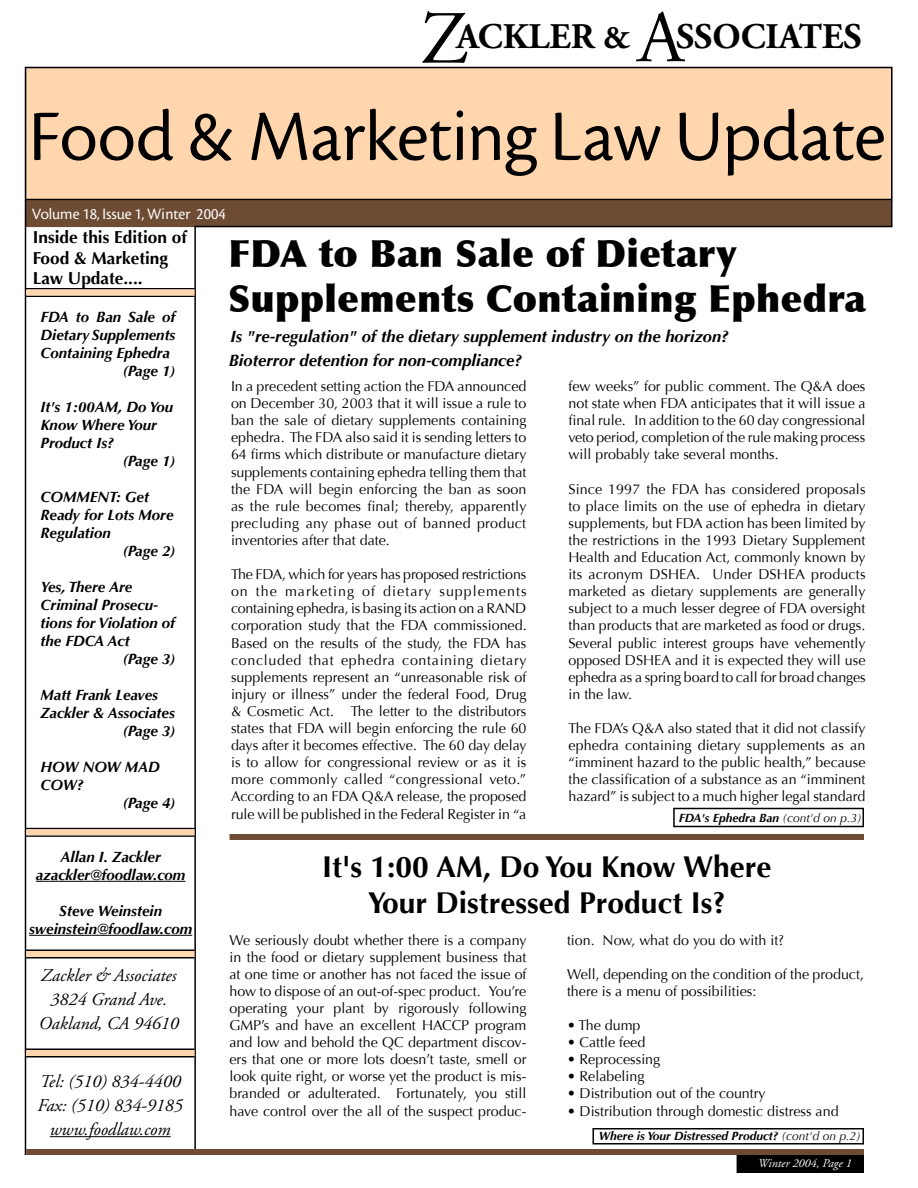
<style>
.page{position:relative;width:918px;height:1188px;background:#fff}
.page>*{position:absolute;margin:0;border:0;box-sizing:border-box;transform-origin:0 0}
.Masthead{font:75px "Cronos Display";letter-spacing:.005em;color:#000}
.t1{font:900 37.5px "Optima";letter-spacing:.01em;color:#000}
.t2{font:700 36px "Adobe Garamond Pro";color:#000}
.t3{font:700 30px "Optima";color:#000}
.Company_Address{font:italic 18px/24px "Adobe Garamond";color:#000;text-align:center}
.t4{font:700 17.25px/20.7px "Optima";color:#000}
.By-line{font:italic 700 16.5px "Optima";color:#000}
.Volume_info{font:16.5px "Cronos Display";color:#fff}
.t5{font:italic 700 15px/18px "Optima";color:#000}
.t6{font:14.25px/17.1px "Optima";color:#000;text-align:justify}
.t7{font:italic 700 12px "Optima";color:#000}
.Vol__Info_Reverse{font:italic 12px "Adobe Garamond";color:#fff}
.s1{font-family:"Adobe Garamond";font-weight:400;font-size:75px}
.s2{font-size:33px}
.s3{font-family:"Adobe Garamond";font-weight:400;font-size:73.5px}
.s4{font-weight:400}
</style>
<div class="page">
<div style="left:737px;top:1152px;width:126px;height:20px;background:#000"></div>
<div style="left:737px;top:1152px;width:127px;height:21px;border:2px solid #000"></div>
<div style="left:26px;top:68px;width:866px;height:134px;background:#ffd6ad"></div>
<div style="left:26px;top:201px;width:864px;height:25px;background:#6e4c34"></div>
<div style="left:25px;top:200px;width:866px;height:27px;border:2px solid #6e4c34"></div>
<div style="left:230px;top:834px;width:634px;height:6px;background:#6e4c34"></div>
<hr style="left:36px;top:881px;width:149px;height:1px;background:#000">
<hr style="left:29px;top:935px;width:163px;height:1px;background:#000">
<hr style="left:25px;top:67px;width:1px;height:1088px;background:#000">
<hr style="left:194px;top:227px;width:2px;height:922px;background:#000">
<div style="left:26px;top:1149px;width:838px;height:6px;background:#6e4c34"></div>
<hr style="left:26px;top:296px;width:168px;height:1px;background:#000">
<hr style="left:25px;top:288px;width:169px;height:2px;background:#000">
<div style="left:26px;top:290px;width:168px;height:6px;background:#ffd6ad"></div>
<hr style="left:673px;top:808px;width:191px;height:1px;background:#000">
<svg style="left:673px;top:808px;width:2px;height:18px"></svg>
<hr style="left:673px;top:826px;width:191px;height:1px;background:#000">
<svg style="left:863px;top:809px;width:1px;height:17px"></svg>
<hr style="left:594px;top:1128px;width:269px;height:1px;background:#000">
<svg style="left:593px;top:1128px;width:1px;height:16px"></svg>
<hr style="left:594px;top:1143px;width:269px;height:1px;background:#000">
<svg style="left:863px;top:1128px;width:1px;height:16px"></svg>
<hr style="left:26px;top:67px;width:865px;height:1px;background:#000">
<hr style="left:891px;top:67px;width:2px;height:160px;background:#000">
<hr style="left:194px;top:226px;width:697px;height:1px;background:#000">
<hr style="left:26px;top:199px;width:865px;height:1px;background:#000">
<hr style="left:26px;top:835px;width:169px;height:2px;background:#000">
<hr style="left:25px;top:828px;width:170px;height:1px;background:#000">
<div style="left:26px;top:829px;width:168px;height:6px;background:#ffd6ad"></div>
<hr style="left:50px;top:1136px;width:121px;height:1px;background:#000">
<hr style="left:26px;top:957px;width:169px;height:1px;background:#000">
<hr style="left:25px;top:950px;width:170px;height:1px;background:#000">
<div style="left:26px;top:951px;width:168px;height:6px;background:#ffd6ad"></div>
<hr style="left:26px;top:1056px;width:169px;height:2px;background:#000">
<hr style="left:25px;top:1048px;width:170px;height:2px;background:#000">
<div style="left:26px;top:1050px;width:169px;height:6px;background:#ffd6ad"></div>
<p class="t2" style="left:420px;top:15px;width:443px"><span class="s1">Z</span>ACKLER <span class="s2">&amp;</span> <span class="s3">A</span>SSOCIATES</p>
<p class="Masthead" style="left:29px;top:98px;width:858px">Food &amp; Marketing Law Update</p>
<p class="Volume_info" style="left:32px;top:206px;width:195px">Volume 18, Issue 1, Winter 2004</p>
<p class="t4" style="left:33px;top:227px;width:156px">Inside this Edition of<br>Food &amp; Marketing<br>Law Update....</p>
<p class="t5" style="left:41px;top:308px;width:136px;text-align:justify">FDA to Ban Sale of Dietary Supplements Containing Ephedra</p>
<p class="t5" style="left:123px;top:362px;width:54px">(Page 1)</p>
<p class="t5" style="left:41px;top:398px;width:134px">It's 1:00AM, Do You<br>Know Where Your<br>Product Is?</p>
<p class="t5" style="left:123px;top:452px;width:54px">(Page 1)</p>
<p class="t5" style="left:41px;top:488px;width:135px">COMMENT: Get<br>Ready for Lots More<br>Regulation</p>
<p class="t5" style="left:123px;top:542px;width:54px">(Page 2)</p>
<p class="t5" style="left:41px;top:578px;width:136px">Yes, There Are<br>Criminal Prosecu&shy;tions for Violation of the FDCA Act</p>
<p class="t5" style="left:123px;top:650px;width:54px">(Page 3)</p>
<p class="t5" style="left:41px;top:686px;width:136px">Matt Frank Leaves<br>Zackler &amp; Associates</p>
<p class="t5" style="left:123px;top:722px;width:54px">(Page 3)</p>
<p class="t5" style="left:41px;top:758px;width:121px">HOW NOW MAD<br>COW?</p>
<p class="t5" style="left:123px;top:794px;width:54px">(Page 4)</p>
<p class="t5" style="left:61px;top:848px;width:102px">Allan I. Zackler</p>
<p class="t5" style="left:36px;top:866px;width:151px">azackler@foodlaw.com</p>
<p class="t5" style="left:59px;top:902px;width:104px">Steve Weinstein</p>
<p class="t5" style="left:29px;top:920px;width:165px">sweinstein@foodlaw.com</p>
<p class="Company_Address" style="left:39px;top:964px;width:142px">Zackler &amp; Associates<br>3824 Grand Ave.<br>Oakland, CA 94610</p>
<p class="Company_Address" style="left:40px;top:1070px;width:143px">Tel: (510) 834-4400</p>
<p class="Company_Address" style="left:38px;top:1094px;width:147px">Fax: (510) 834-9185</p>
<p class="Company_Address" style="left:50px;top:1118px;width:122px">www.foodlaw.com</p>
<p class="t1" style="left:228px;top:231px;width:510px">FDA to Ban Sale of Dietary</p>
<p class="t1" style="left:228px;top:276px;width:640px">Supplements Containing Ephedra</p>
<p class="By-line" style="left:230px;top:327px;width:500px">Is "re-regulation" of the dietary supplement industry on the horizon?</p>
<p class="By-line" style="left:229px;top:351px;width:294px">Bioterror detention for non-compliance?</p>
<p class="t6" style="left:231px;top:378px;width:297px">In a precedent setting action the FDA announced on December 30, 2003 that it will issue a rule to ban the sale of dietary supplements containing ephedra. The FDA also said it is sending letters to 64 firms which distribute or manufacture dietary supplements containing ephedra telling them that the FDA will begin enforcing the ban as soon as the rule becomes final; thereby, apparently precluding any phase out of banned product inventories after that date.</p>
<p class="t6" style="left:231px;top:566px;width:297px">The FDA, which for years has proposed restrictions on the marketing of dietary supplements containing ephedra, is basing its action on a RAND corporation study that the FDA commissioned.<br>Based on the results of the study, the FDA has concluded that ephedra containing dietary supplements represent an “unreasonable risk of injury or illness” under the federal Food, Drug &amp; Cosmetic Act. The letter to the distributors states that FDA will begin enforcing the rule 60 days after it becomes effective. The 60 day delay is to allow for congressional review or as it is more commonly called “congressional veto.” According to an FDA Q&amp;A release, the proposed rule will be published in the Federal Register in “a</p>
<p class="t6" style="left:568px;top:378px;width:299px">few weeks” for public comment. The Q&amp;A does not state when FDA anticipates that it will issue a final rule. In addition to the 60 day congressional veto period, completion of the rule making process will probably take several months.</p>
<p class="t6" style="left:568px;top:481px;width:299px">Since 1997 the FDA has considered proposals to place limits on the use of ephedra in dietary supplements, but FDA action has been limited by the restrictions in the 1993 Dietary Supplement Health and Education Act, commonly known by its acronym DSHEA. Under DSHEA products marketed as dietary supplements are generally subject to a much lesser degree of FDA oversight than products that are marketed as food or drugs.<br>Several public interest groups have vehemently opposed DSHEA and it is expected they will use ephedra as a spring board to call for broad changes in the law.</p>
<p class="t6" style="left:568px;top:720px;width:299px">The FDA’s Q&amp;A also stated that it did not classify ephedra containing dietary supplements as an “imminent hazard to the public health,” because the classification of a substance as an “imminent hazard” is subject to a much higher legal standard</p>
<p class="t7" style="left:679px;top:810px;width:184px">FDA's Ephedra Ban <span class="s4">(cont'd on p.3)</span></p>
<p class="t3" style="left:322px;top:849px;width:451px">It's 1:00 AM, Do You Know Where</p>
<p class="t3" style="left:368px;top:885px;width:359px">Your Distressed Product Is?</p>
<p class="t6" style="left:230px;top:931px;width:299px">We seriously doubt whether there is a company in the food or dietary supplement business that at one time or another has not faced the issue of how to dispose of an out-of-spec product. You’re operating your plant by rigorously following GMP’s and have an excellent HACCP program and low and behold the QC department discov&shy;ers that one or more lots doesn’t taste, smell or look quite right, or worse yet the product is mis&shy;branded or adulterated. Fortunately, you still have control over the all of the suspect produc-</p>
<p class="t6" style="left:567px;top:931px;width:218px">tion. Now, what do you do with it?</p>
<p class="t6" style="left:567px;top:966px;width:298px">Well, depending on the condition of the product, there is a menu of possibilities:</p>
<p class="t6" style="left:567px;top:1017px;width:75px">• The dump</p>
<p class="t6" style="left:567px;top:1034px;width:80px">• Cattle feed</p>
<p class="t6" style="left:567px;top:1051px;width:95px">• Reprocessing</p>
<p class="t6" style="left:567px;top:1068px;width:79px">• Relabeling</p>
<p class="t6" style="left:567px;top:1085px;width:200px">• Distribution out of the country</p>
<p class="t6" style="left:567px;top:1102px;width:273px">• Distribution through domestic distress and</p>
<p class="t7" style="left:599px;top:1128px;width:264px">Where is Your Distressed Product? <span class="s4">(cont'd on p.2)</span></p>
<p class="Vol__Info_Reverse" style="left:758px;top:1156px;width:95px">Winter 2004, Page 1</p>
</div>
